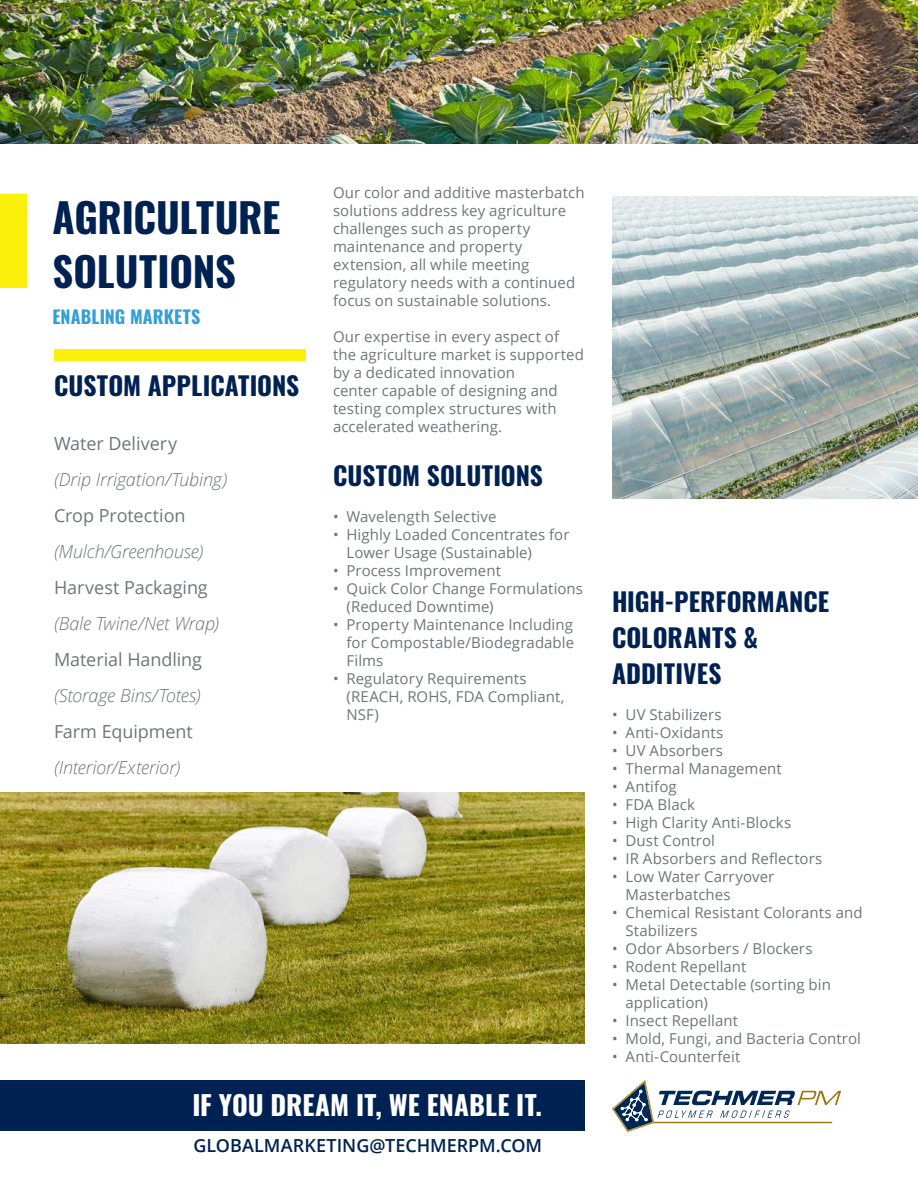
<style>
.page{position:relative;width:918px;height:1188px;background:#fff}
.page>*{position:absolute;margin:0;border:0;box-sizing:border-box;transform-origin:0 0}
.t1{font:700 40.5px/54px "Oswald";letter-spacing:-.01em;color:#002252}
.sub_head_paragraph_2{font:700 27px "Oswald";letter-spacing:.005em;color:#fff}
.small_body_1_paragra{font:700 25.5px/36px "Oswald";letter-spacing:.005em;color:#002252}
.Sub_Head_paragraph{font:700 25.5px "Oswald";color:#002252}
.small_body_1_paragra-2{font:italic 300 18px "Open Sans";letter-spacing:-.01em;color:#70757a}
.small_body_1_paragra-3{font:18px "Open Sans";letter-spacing:-.005em;color:#70757a}
.t2{font:600 18px "Open Sans";color:#002252}
.Sub_Head_paragraph-2{font:italic 300 18px "Open Sans";letter-spacing:-.005em;color:#70757a}
.small_body_1_paragra-4{font:700 18px "Oswald";letter-spacing:.01em;color:#369fd8}
.small_body_1_paragra-5{font:15px/18px "Open Sans";letter-spacing:.005em;color:#70757a}
</style>
<div class="page">
<img style="left:0;top:0;width:918px;height:144px">
<div style="left:0;top:195px;width:27px;height:93px;background:#fbef0c"></div>
<div style="left:54px;top:350px;width:252px;height:11px;background:#fbef0c"></div>
<img style="left:612px;top:196px;width:306px;height:303px">
<div style="left:0;top:1080px;width:585px;height:51px;background:#002252"></div>
<svg style="left:612px;top:1080px;width:229px;height:52px"></svg>
<img style="left:0;top:792px;width:585px;height:252px">
<p class="t1" style="left:52px;top:193px;width:229px">AGRICULTURE<br>SOLUTIONS</p>
<p class="small_body_1_paragra-4" style="left:52px;top:307px;width:150px">ENABLING MARKETS</p>
<p class="Sub_Head_paragraph" style="left:54px;top:372px;width:247px">CUSTOM APPLICATIONS</p>
<p class="small_body_1_paragra-3" style="left:54px;top:431px;width:125px">Water Delivery</p>
<p class="small_body_1_paragra-2" style="left:54px;top:467px;width:175px">(Drip Irrigation/Tubing)</p>
<p class="small_body_1_paragra-3" style="left:54px;top:503px;width:133px">Crop Protection</p>
<p class="small_body_1_paragra-2" style="left:54px;top:539px;width:151px">(Mulch/Greenhouse)</p>
<p class="small_body_1_paragra-3" style="left:54px;top:575px;width:155px">Harvest Packaging</p>
<p class="small_body_1_paragra-2" style="left:54px;top:611px;width:167px">(Bale Twine/Net Wrap)</p>
<p class="small_body_1_paragra-3" style="left:54px;top:647px;width:149px">Material Handling</p>
<p class="small_body_1_paragra-2" style="left:54px;top:683px;width:148px">(Storage Bins/Totes)</p>
<p class="small_body_1_paragra-3" style="left:54px;top:719px;width:140px">Farm Equipment</p>
<p class="Sub_Head_paragraph-2" style="left:54px;top:755px;width:128px">(Interior/Exterior)</p>
<p class="small_body_1_paragra-5" style="left:333px;top:183px;width:253px">Our color and additive masterbatch solutions address key agriculture challenges such as property maintenance and property extension, all while meeting regulatory needs with a continued focus on sustainable solutions.</p>
<p class="small_body_1_paragra-5" style="left:333px;top:327px;width:253px">Our expertise in every aspect of the agriculture market is supported by a dedicated innovation<br>center capable of designing and testing complex structures with accelerated weathering.</p>
<p class="small_body_1_paragra" style="left:333px;top:459px;width:212px">CUSTOM SOLUTIONS</p>
<p class="small_body_1_paragra-5" style="left:333px;top:507px;width:165px">• Wavelength Selective</p>
<p class="small_body_1_paragra-5" style="left:346px;top:525px;width:224px;text-indent:-14px">• Highly Loaded Concentrates for<br>Lower Usage (Sustainable)</p>
<p class="small_body_1_paragra-5" style="left:333px;top:561px;width:170px">• Process Improvement</p>
<p class="small_body_1_paragra-5" style="left:346px;top:579px;width:238px;text-indent:-14px">• Quick Color Change Formulations (Reduced Downtime)</p>
<p class="small_body_1_paragra-5" style="left:346px;top:615px;width:229px;text-align:justify;text-indent:-14px">• Property Maintenance Including for Compostable/Biodegradable Films</p>
<p class="small_body_1_paragra-5" style="left:346px;top:669px;width:220px;text-indent:-14px">• Regulatory Requirements (REACH, ROHS, FDA Compliant,<br>NSF)</p>
<p class="sub_head_paragraph_2" style="left:192px;top:1091px;width:351px">IF YOU DREAM IT, WE ENABLE IT.</p>
<p class="t2" style="left:193px;top:1133px;width:350px">GLOBALMARKETING@TECHMERPM.COM</p>
<p class="small_body_1_paragra" style="left:612px;top:585px;width:219px">HIGH-PERFORMANCE<br>COLORANTS &amp;<br>ADDITIVES</p>
<p class="small_body_1_paragra-5" style="left:612px;top:705px;width:111px">• UV Stabilizers</p>
<p class="small_body_1_paragra-5" style="left:612px;top:723px;width:113px">• Anti-Oxidants</p>
<p class="small_body_1_paragra-5" style="left:612px;top:741px;width:113px">• UV Absorbers</p>
<p class="small_body_1_paragra-5" style="left:612px;top:759px;width:171px">• Thermal Management</p>
<p class="small_body_1_paragra-5" style="left:612px;top:777px;width:66px">• Antifog</p>
<p class="small_body_1_paragra-5" style="left:612px;top:795px;width:84px">• FDA Black</p>
<p class="small_body_1_paragra-5" style="left:612px;top:813px;width:181px">• High Clarity Anti-Blocks</p>
<p class="small_body_1_paragra-5" style="left:612px;top:831px;width:105px">• Dust Control</p>
<p class="small_body_1_paragra-5" style="left:612px;top:849px;width:212px">• IR Absorbers and Reflectors</p>
<p class="small_body_1_paragra-5" style="left:626px;top:867px;width:150px;text-indent:-14px">• Low Water Carryover<br>Masterbatches</p>
<p class="small_body_1_paragra-5" style="left:626px;top:903px;width:239px;text-indent:-14px">• Chemical Resistant Colorants and<br>Stabilizers</p>
<p class="small_body_1_paragra-5" style="left:612px;top:939px;width:202px">• Odor Absorbers / Blockers</p>
<p class="small_body_1_paragra-5" style="left:612px;top:957px;width:136px">• Rodent Repellant</p>
<p class="small_body_1_paragra-5" style="left:626px;top:975px;width:207px;text-indent:-14px">• Metal Detectable (sorting bin application)</p>
<p class="small_body_1_paragra-5" style="left:612px;top:1011px;width:128px">• Insect Repellant</p>
<p class="small_body_1_paragra-5" style="left:612px;top:1029px;width:251px">• Mold, Fungi, and Bacteria Control</p>
<p class="small_body_1_paragra-5" style="left:612px;top:1047px;width:130px">• Anti-Counterfeit</p>
</div>
